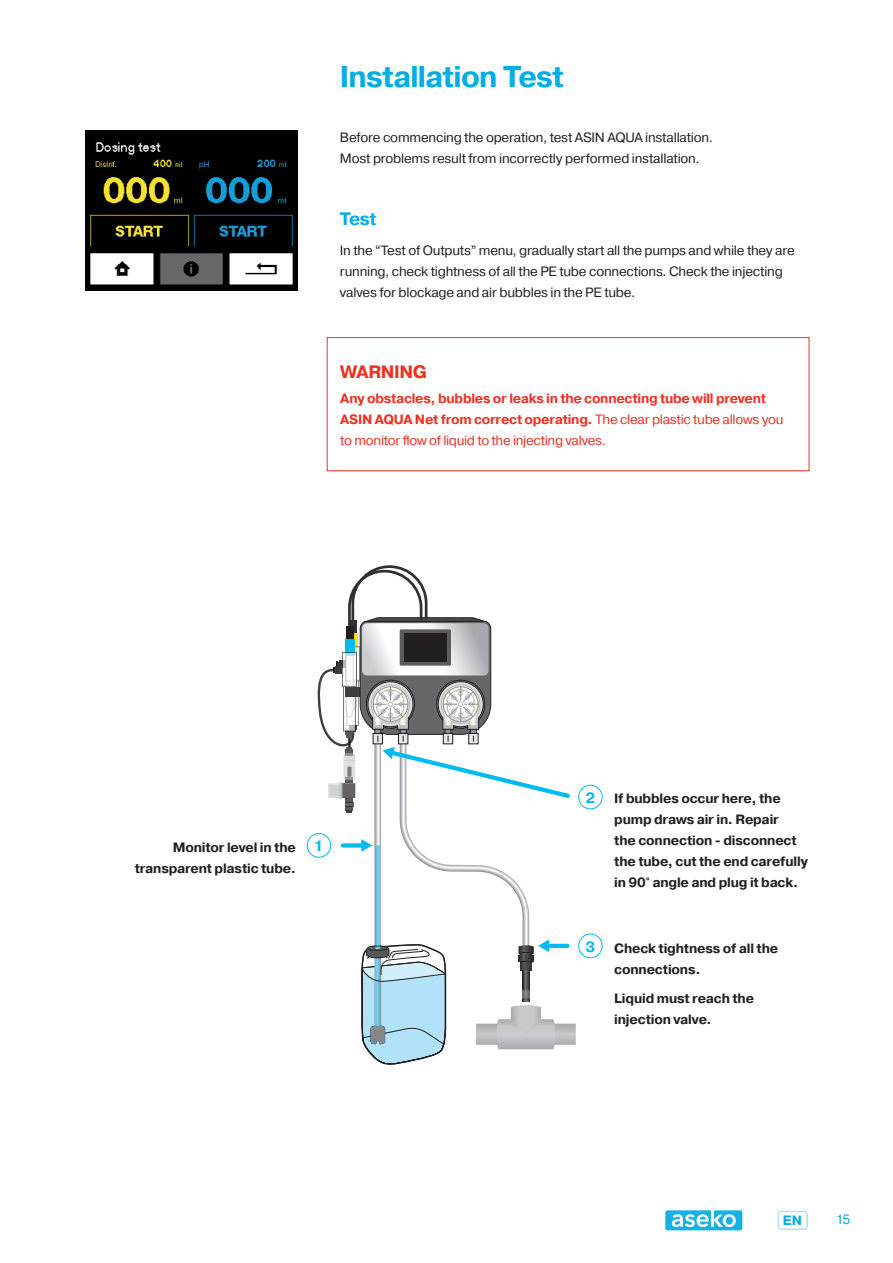
<style>
.page{position:relative;width:893px;height:1263px;background:#fff}
.page>*{position:absolute;margin:0;border:0;box-sizing:border-box;transform-origin:0 0}
.t1{font:700 30px "Pragmatica";letter-spacing:-.03em;color:#00ade5}
.t2{font:700 18px "Pragmatica";letter-spacing:-.025em;color:#ef3122}
.t3{font:700 18px "Pragmatica";color:#00ade5}
.t4{font:700 15px "Pragmatica";color:#00baf1}
.t5{font:13.5px/21px "Pragmatica";letter-spacing:-.015em;color:#231f20}
.t6{font:700 13.5px/21px "Pragmatica";letter-spacing:-.015em;color:#231f20}
.t7{font:700 13.5px/21px "Pragmatica";letter-spacing:-.02em;color:#ef3122}
.t8{font:700 13.5px "Pragmatica";color:#00ade5}
.t9{font:13.5px "Pragmatica";color:#00ade5}
.s1{font-weight:400}
</style>
<div class="page">
<div style="left:777px;top:1211px;width:31px;height:19px;border:2px solid #b6dcef;border-radius:4px"></div>
<svg style="left:665px;top:1210px;width:77px;height:20px"></svg>
<svg style="left:312px;top:565px;width:264px;height:500px"></svg>
<img style="left:85px;top:131px;width:213px;height:159px">
<div style="left:327px;top:337px;width:482px;height:134px;border:1px solid #ef3122"></div>
<div style="left:307px;top:833px;width:24px;height:25px;border:1px solid #00baf1;border-radius:50%"></div>
<div style="left:578px;top:785px;width:25px;height:24px;border:1px solid #00baf1;border-radius:50%"></div>
<div style="left:578px;top:934px;width:25px;height:24px;border:1px solid #00baf1;border-radius:50%"></div>
<h1 class="t1" style="left:340px;top:58px;width:225px">Installation Test</h1>
<p class="t5" style="left:340px;top:127px;width:375px">Before commencing the operation, test ASIN AQUA installation.<br>Most problems result from incorrectly performed installation.</p>
<h2 class="t3" style="left:340px;top:207px;width:38px">Test</h2>
<p class="t5" style="left:340px;top:240px;width:456px">In the “Test of Outputs” menu, gradually start all the pumps and while they are running, check tightness of all the PE tube connections. Check the injecting valves for blockage and air bubbles in the PE tube.</p>
<h2 class="t2" style="left:340px;top:360px;width:88px">WARNING</h2>
<p class="t7" style="left:340px;top:388px;width:445px">Any obstacles, bubbles or leaks in the connecting tube will prevent<br>ASIN AQUA Net from correct operating. <span class="s1">The clear plastic tube allows you to monitor flow of liquid to the injecting valves.</span></p>
<p class="t6" style="left:135px;top:837px;width:163px;text-align:right">Monitor level in the transparent plastic tube.</p>
<p class="t4" style="left:314px;top:836px;width:11px">1</p>
<p class="t4" style="left:585px;top:788px;width:11px">2</p>
<p class="t6" style="left:614px;top:788px;width:195px">If bubbles occur here, the pump draws air in. Repair<br>the connection - disconnect the tube, cut the end carefully in 90° angle and plug it back.</p>
<p class="t4" style="left:585px;top:937px;width:11px">3</p>
<p class="t6" style="left:614px;top:937px;width:166px">Check tightness of all the connections.</p>
<p class="t6" style="left:614px;top:988px;width:141px">Liquid must reach the injection valve.</p>
<p class="t8" style="left:783px;top:1212px;width:21px">EN</p>
<p class="t9" style="left:836px;top:1211px;width:16px">15</p>
</div>
